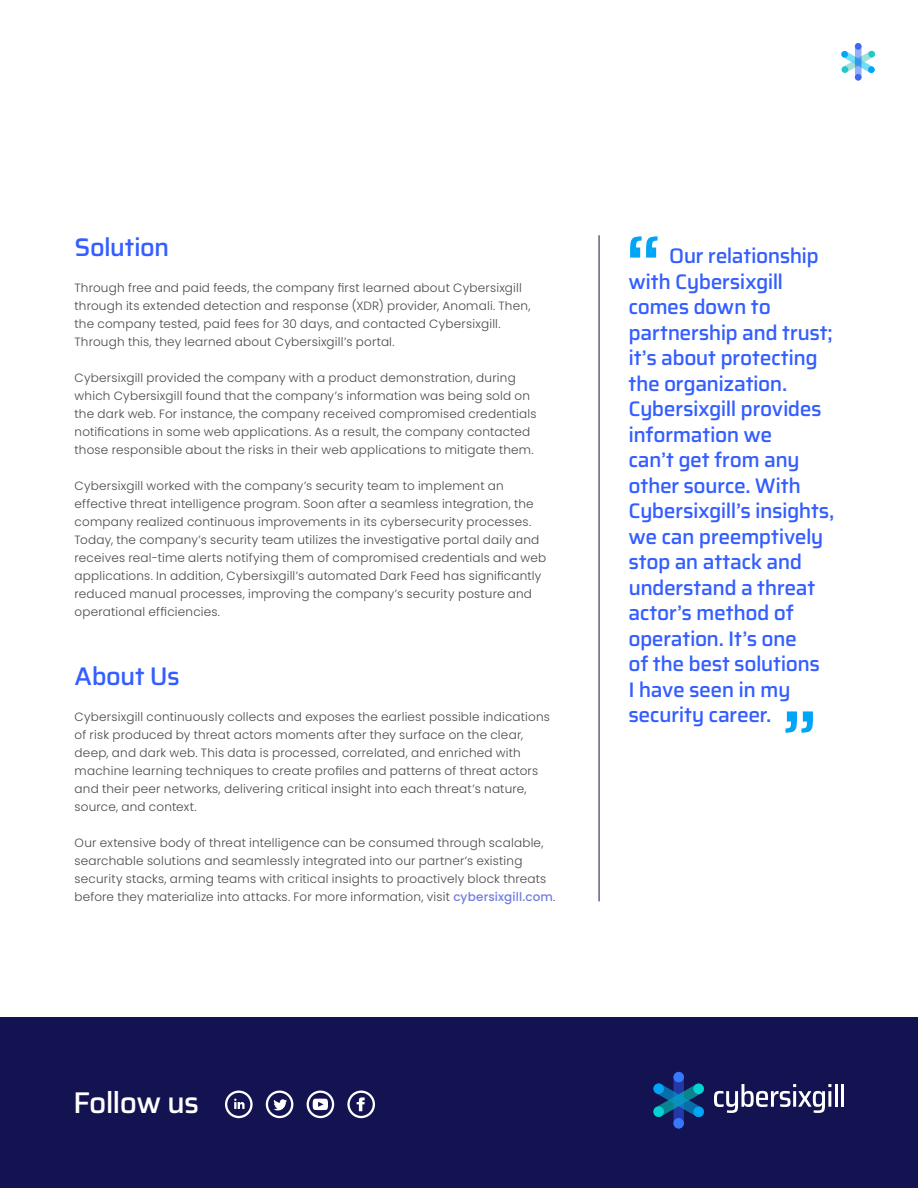
<style>
.page{position:relative;width:918px;height:1188px;background:#fff}
.page>*{position:absolute;margin:0;border:0;box-sizing:border-box;transform-origin:0 0}
.t1{font:500 87.75px "Saira";color:#00a5f7}
.t2{font:500 30px "Saira";letter-spacing:-.03em;color:#fff}
.t3{font:500 25.5px "Saira";letter-spacing:-.025em;color:#345eff}
.t4{font:500 21.15px/25.5px "Saira";letter-spacing:-.025em;color:#345eff}
.t5{font:300 12px/18px "Poppins";letter-spacing:.015em;color:#484848}
.s1{font-weight:500;color:#727dde}
</style>
<div class="page">
<div style="left:0;top:1017px;width:918px;height:171px;background:#141351"></div>
<svg style="left:714px;top:1084px;width:117px;height:29px"></svg>
<hr style="left:835px;top:1084px;width:3px;height:23px;background:#fff">
<hr style="left:841px;top:1084px;width:3px;height:23px;background:#fff">
<svg style="left:673px;top:1072px;width:11px;height:57px"></svg>
<svg style="left:654px;top:1083px;width:50px;height:34px"></svg>
<div style="left:673px;top:1072px;width:11px;height:10px;background:#3679ff;border-radius:50%"></div>
<div style="left:693px;top:1084px;width:11px;height:10px;background:#05d3d3;border-radius:50%"></div>
<div style="left:693px;top:1107px;width:11px;height:10px;background:#00a5f7;border-radius:50%"></div>
<div style="left:673px;top:1118px;width:11px;height:11px;background:#3679ff;border-radius:50%"></div>
<div style="left:653px;top:1106px;width:11px;height:11px;background:#05d3d3;border-radius:50%"></div>
<div style="left:653px;top:1083px;width:11px;height:11px;background:#00a5f7;border-radius:50%"></div>
<hr style="left:599px;top:235px;width:1px;height:666px;background:#141351">
<svg style="left:347px;top:1091px;width:28px;height:27px"></svg>
<svg style="left:225px;top:1091px;width:28px;height:27px"></svg>
<svg style="left:266px;top:1091px;width:27px;height:27px"></svg>
<svg style="left:307px;top:1091px;width:27px;height:27px"></svg>
<svg style="left:785px;top:711px;width:28px;height:22px"></svg>
<svg style="left:841px;top:50px;width:34px;height:23px"></svg>
<svg style="left:855px;top:43px;width:7px;height:38px"></svg>
<div style="left:855px;top:43px;width:7px;height:7px;background:#4165f3;border-radius:50%"></div>
<div style="left:868px;top:66px;width:7px;height:7px;background:#00a5f7;border-radius:50%"></div>
<div style="left:841px;top:51px;width:7px;height:7px;background:#00a5f7;border-radius:50%"></div>
<div style="left:855px;top:74px;width:7px;height:7px;background:#4165f3;border-radius:50%"></div>
<div style="left:868px;top:51px;width:7px;height:6px;background:#1fc9ca;border-radius:50%"></div>
<div style="left:842px;top:66px;width:6px;height:7px;background:#1fc9ca;border-radius:50%"></div>
<h3 class="t3" style="left:75px;top:237px;width:96px">Solution</h3>
<p class="t5" style="left:75px;top:279px;width:457px">Through free and paid feeds, the company first learned about Cybersixgill through its extended detection and response (XDR) provider, Anomali. Then, the company tested, paid fees for 30 days, and contacted Cybersixgill.<br>Through this, they learned about Cybersixgill’s portal.</p>
<p class="t5" style="left:75px;top:369px;width:463px">Cybersixgill provided the company with a product demonstration, during which Cybersixgill found that the company’s information was being sold on the dark web. For instance, the company received compromised credentials notifications in some web applications. As a result, the company contacted those responsible about the risks in their web applications to mitigate them.</p>
<p class="t5" style="left:75px;top:477px;width:473px">Cybersixgill worked with the company’s security team to implement an effective threat intelligence program. Soon after a seamless integration, the company realized continuous improvements in its cybersecurity processes.<br>Today, the company’s security team utilizes the investigative portal daily and receives real-time alerts notifying them of compromised credentials and web applications. In addition, Cybersixgill’s automated Dark Feed has significantly reduced manual processes, improving the company’s security posture and operational efficiencies.</p>
<h3 class="t3" style="left:75px;top:666px;width:107px">About Us</h3>
<p class="t5" style="left:75px;top:708px;width:477px">Cybersixgill continuously collects and exposes the earliest possible indications of risk produced by threat actors moments after they surface on the clear, deep, and dark web. This data is processed, correlated, and enriched with machine learning techniques to create profiles and patterns of threat actors and their peer networks, delivering critical insight into each threat’s nature, source, and context.</p>
<p class="t5" style="left:75px;top:834px;width:482px">Our extensive body of threat intelligence can be consumed through scalable, searchable solutions and seamlessly integrated into our partner’s existing security stacks, arming teams with critical insights to proactively block threats before they materialize into attacks. For more information, visit <span class="s1">cybersixgill.com</span>.</p>
<h1 class="t1" style="left:625px;top:232px;width:39px">“</h1>
<p class="t4" style="left:628px;top:245px;width:207px;text-indent:41px">Our relationship with Cybersixgill comes down to partnership and trust; it’s about protecting the organization.<br>Cybersixgill provides information we<br>can’t get from any other source. With<br>Cybersixgill’s insights, we can preemptively stop an attack and understand a threat actor’s method of operation. It’s one<br>of the best solutions<br>I have seen in my security career.</p>
<h2 class="t2" style="left:73px;top:1091px;width:128px">Follow us</h2>
</div>
